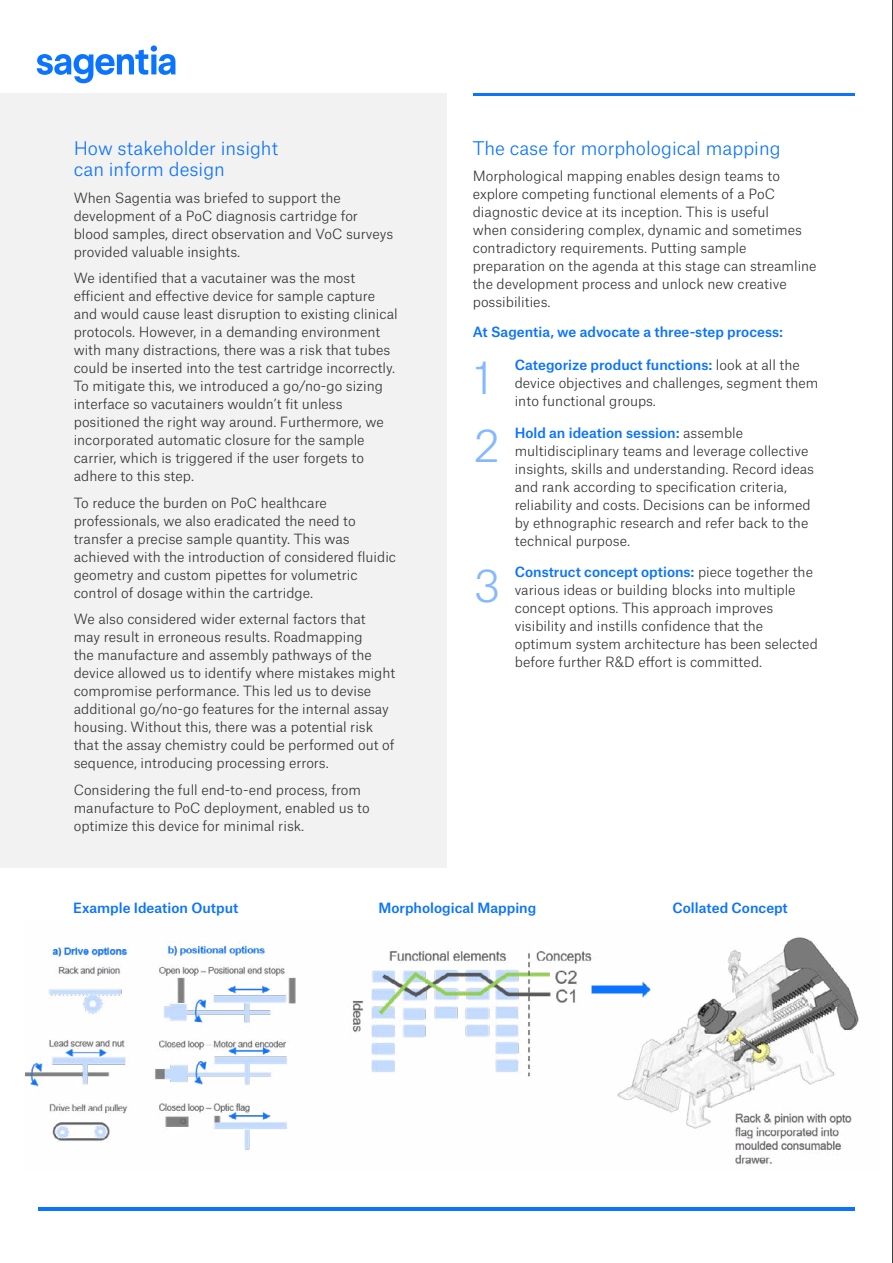
<style>
.page{position:relative;width:893px;height:1263px;background:#fff}
.page>*{position:absolute;margin:0;border:0;box-sizing:border-box;transform-origin:0 0}
.t1{font:300 43.5px/67.2px "Atlas Grotesk";color:#85b9ff}
.t2{font:300 18px/21.6px "Atlas Grotesk";color:#0a73ff}
.t3{font:300 13.5px/18px "Atlas Grotesk";color:#333}
.t4{font:500 13.5px "Atlas Grotesk";color:#0a73ff}
.s1{font-weight:500;color:#0a73ff}
</style>
<div class="page">
<hr style="left:892px;top:0;width:1px;height:1263px;background:#000">
<hr style="left:473px;top:94px;width:382px;height:2px;background:#0a73ff">
<svg style="left:37px;top:45px;width:138px;height:38px"></svg>
<hr style="left:38px;top:1208px;width:817px;height:3px;background:#0a73ff">
<div style="left:0;top:93px;width:446px;height:774px;background:#f2f2f2"></div>
<img style="left:26px;top:937px;width:833px;height:228px">
<h2 class="t2" style="left:74px;top:135px;width:206px">How stakeholder insight can inform design</h2>
<p class="t3" style="left:74px;top:187px;width:321px">When Sagentia was briefed to support the development of a PoC diagnosis cartridge for blood samples, direct observation and VoC surveys provided valuable insights.</p>
<p class="t3" style="left:74px;top:268px;width:325px">We identified that a vacutainer was the most efficient and effective device for sample capture and would cause least disruption to existing clinical protocols. However, in a demanding environment with many distractions, there was a risk that tubes could be inserted into the test cartridge incorrectly.<br>To mitigate this, we introduced a go/no-go sizing interface so vacutainers wouldn’t fit unless positioned the right way around. Furthermore, we incorporated automatic closure for the sample carrier, which is triggered if the user forgets to adhere to this step.</p>
<p class="t3" style="left:74px;top:492px;width:324px">To reduce the burden on PoC healthcare professionals, we also eradicated the need to transfer a precise sample quantity. This was achieved with the introduction of considered fluidic geometry and custom pipettes for volumetric control of dosage within the cartridge.</p>
<p class="t3" style="left:74px;top:609px;width:323px">We also considered wider external factors that may result in erroneous results. Roadmapping<br>the manufacture and assembly pathways of the device allowed us to identify where mistakes might compromise performance. This led us to devise additional go/no-go features for the internal assay housing. Without this, there was a potential risk that the assay chemistry could be performed out of sequence, introducing processing errors.</p>
<p class="t3" style="left:74px;top:779px;width:298px">Considering the full end-to-end process, from manufacture to PoC deployment, enabled us to optimize this device for minimal risk.</p>
<h2 class="t2" style="left:473px;top:135px;width:309px">The case for morphological mapping</h2>
<p class="t3" style="left:473px;top:166px;width:345px">Morphological mapping enables design teams to explore competing functional elements of a PoC diagnostic device at its inception. This is useful<br>when considering complex, dynamic and sometimes contradictory requirements. Putting sample preparation on the agenda at this stage can streamline the development process and unlock new creative possibilities.</p>
<p class="t4" style="left:473px;top:321px;width:312px">At Sagentia, we advocate a three-step process:</p>
<p class="t3" style="left:515px;top:355px;width:305px"><span class="s1">Categorize product functions:</span> look at all the device objectives and challenges, segment them into functional groups.</p>
<p class="t3" style="left:515px;top:422px;width:301px"><span class="s1">Hold an ideation session:</span> assemble multidisciplinary teams and leverage collective insights, skills and understanding. Record ideas and rank according to specification criteria, reliability and costs. Decisions can be informed by ethnographic research and refer back to the technical purpose.</p>
<p class="t3" style="left:515px;top:562px;width:305px"><span class="s1">Construct concept options:</span> piece together the various ideas or building blocks into multiple concept options. This approach improves visibility and instills confidence that the optimum system architecture has been selected before further R&amp;D effort is committed.</p>
<h1 class="t1" style="left:474px;top:340px;width:28px">1<br>2</h1>
<h1 class="t1" style="left:474px;top:547px;width:28px">3</h1>
<p class="t4" style="left:73px;top:897px;width:167px">Example Ideation Output</p>
<p class="t4" style="left:378px;top:897px;width:159px">Morphological Mapping</p>
<p class="t4" style="left:672px;top:897px;width:117px">Collated Concept</p>
</div>
